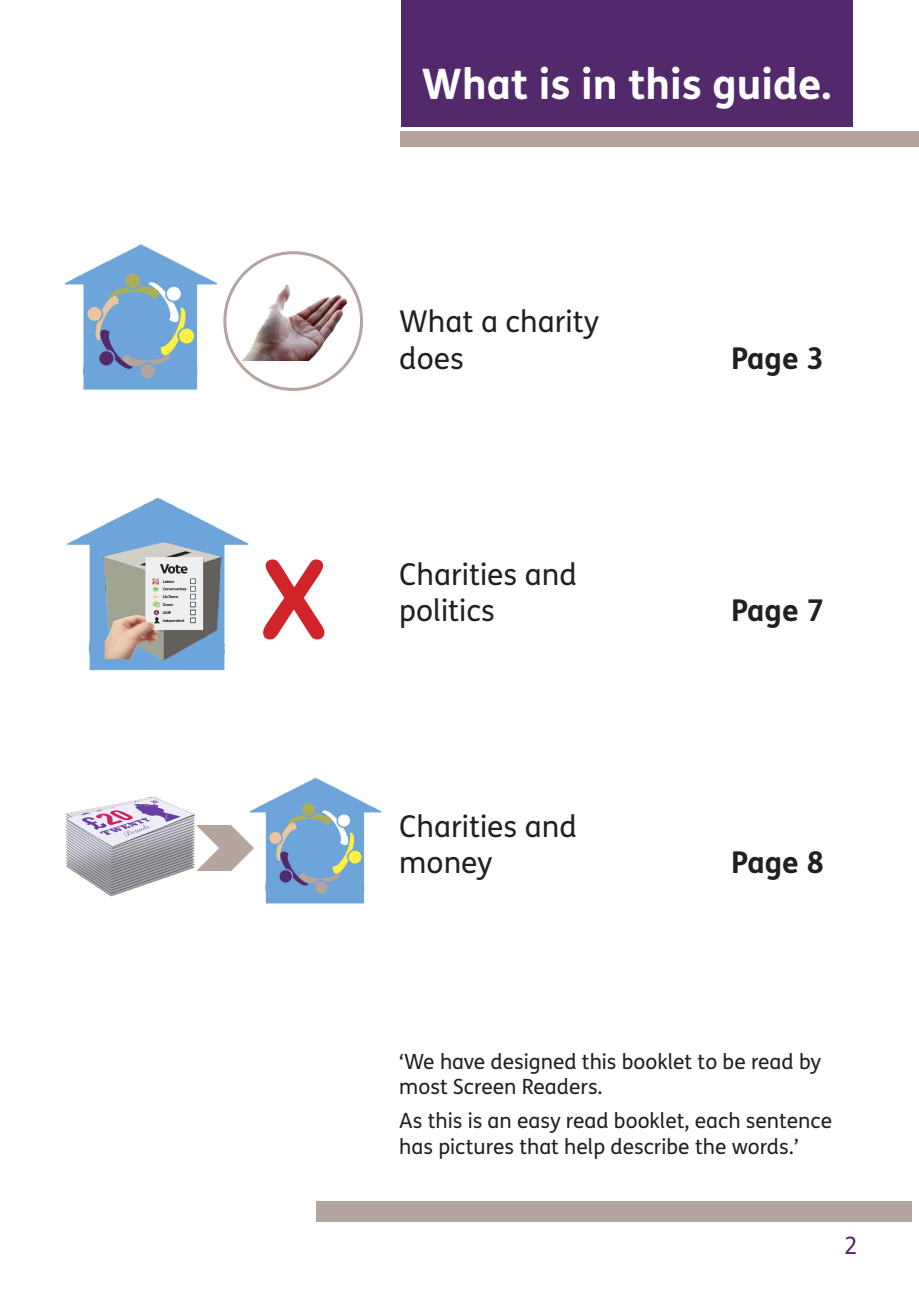
<style>
.page{position:relative;width:919px;height:1289px;background:#fff}
.page>*{position:absolute;margin:0;border:0;box-sizing:border-box;transform-origin:0 0}
.t1{font:108px "Arial Rounded MT Bold";color:#d1232a}
.t2{font:700 42px "FS Me Pro";color:#fff}
.t3{font:30px "FS Me Pro";color:#231f20}
.t4{font:700 30px "FS Me Pro";color:#231f20}
.t5{font:24px "FS Me Pro";color:#522a6b}
.Body_Text{font:21px/25.2px "FS Me Pro";color:#231f20}
</style>
<div class="page">
<div style="left:316px;top:1201px;width:595px;height:21px;background:#b4a59f"></div>
<div style="left:401px;top:0;width:451px;height:127px;background:#522a6b"></div>
<div style="left:401px;top:131px;width:517px;height:16px;background:#b4a59f"></div>
<img style="left:65px;top:244px;width:153px;height:146px">
<img style="left:249px;top:777px;width:133px;height:127px">
<div style="left:223px;top:251px;width:140px;height:140px;border:3px solid #b4a59f;border-radius:50%"></div>
<img style="left:67px;top:497px;width:182px;height:173px">
<img style="left:102px;top:540px;width:121px;height:121px">
<img style="left:66px;top:796px;width:129px;height:101px">
<img style="left:182px;top:825px;width:71px;height:46px">
<img style="left:234px;top:282px;width:118px;height:78px">
<p class="t2" style="left:421px;top:52px;width:411px">What is in this guide.</p>
<h1 class="t1" style="left:261px;top:536px;width:67px">X</h1>
<p class="t3" style="left:399px;top:301px;width:201px">What a charity</p>
<p class="t3" style="left:399px;top:337px;width:66px">does</p>
<p class="t4" style="left:731px;top:334px;width:95px">Page 3</p>
<p class="t3" style="left:399px;top:553px;width:179px">Charities and</p>
<p class="t3" style="left:399px;top:589px;width:97px">politics</p>
<p class="t4" style="left:731px;top:586px;width:95px">Page 7</p>
<p class="t3" style="left:399px;top:805px;width:179px">Charities and</p>
<p class="t3" style="left:399px;top:841px;width:95px">money</p>
<p class="t4" style="left:731px;top:838px;width:95px">Page 8</p>
<p class="Body_Text" style="left:399px;top:1048px;width:423px">‘We have designed this booklet to be read by most Screen Readers.</p>
<p class="Body_Text" style="left:399px;top:1108px;width:434px">As this is an easy read booklet, each sentence has pictures that help describe the words.’</p>
<p class="t5" style="left:844px;top:1228px;width:15px">2</p>
</div>
